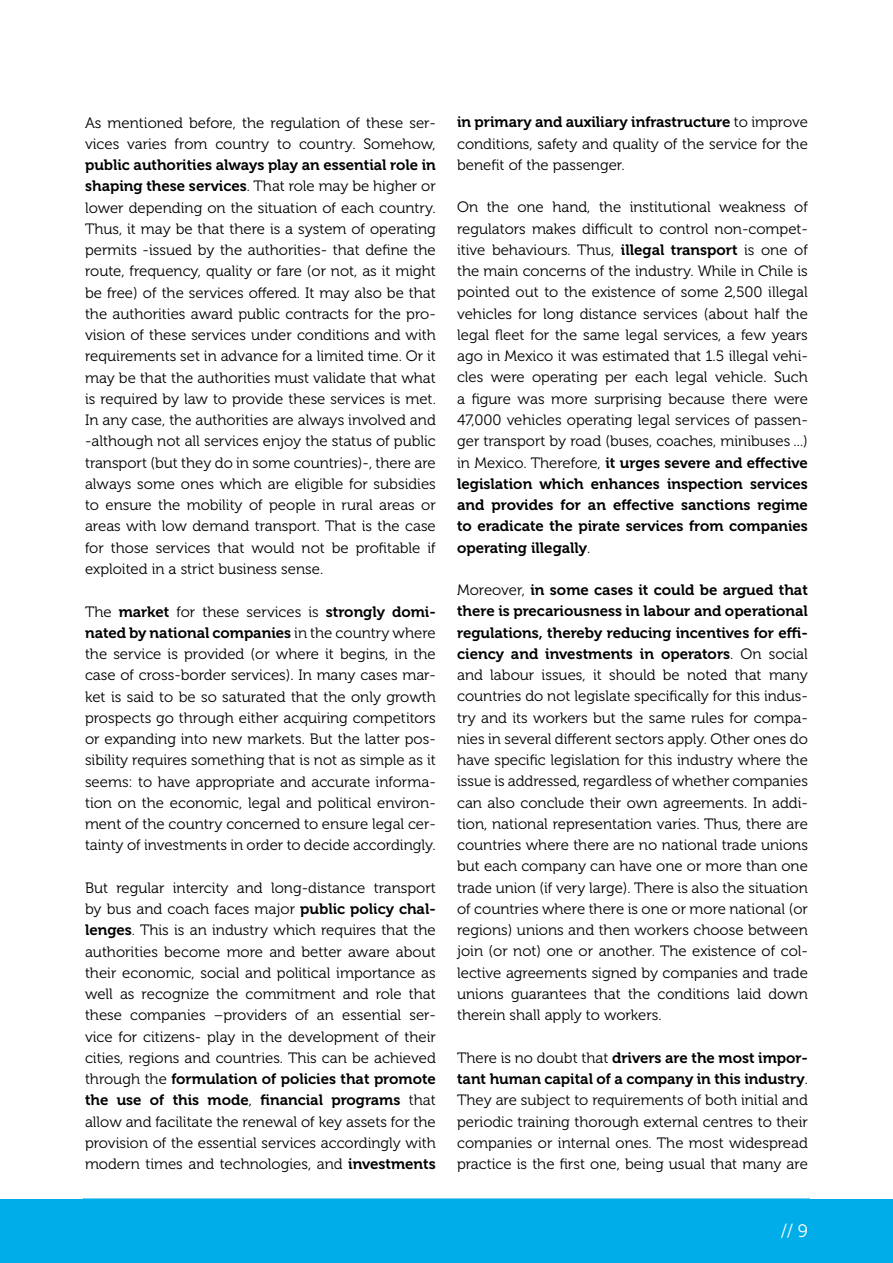
<style>
.page{position:relative;width:893px;height:1263px;background:#fff}
.page>*{position:absolute;margin:0;border:0;box-sizing:border-box;transform-origin:0 0}
.t1{font:18px "Museo 300";color:#fff}
.t2{font:15px/21.3px "Museo 300";color:#000;text-align:justify}
.t3{font:15px/21.3px "Museo 700";color:#000}
.s1{font-family:"Museo 700"}
.s2{font-family:"Museo 300"}
</style>
<div class="page">
<div style="left:0;top:1199px;width:893px;height:64px;background:#00ade8"></div>
<hr style="left:83px;top:1198px;width:727px;height:2px;background:#00ade8">
<p class="t2" style="left:85px;top:112px;width:352px">As mentioned before, the regulation of these ser&shy;vices varies from country to country. Somehow,</p>
<p class="t3" style="left:85px;top:154px;width:352px">public authorities always play an essential role in</p>
<p class="t2" style="left:85px;top:176px;width:352px"><span class="s1">shaping these services</span>. That role may be higher or lower depending on the situation of each country.<br>Thus, it may be that there is a system of operating permits -issued by the authorities- that define the route, frequency, quality or fare (or not, as it might be free) of the services offered. It may also be that the authorities award public contracts for the pro&shy;vision of these services under conditions and with requirements set in advance for a limited time. Or it may be that the authorities must validate that what is required by law to provide these services is met.<br>In any case, the authorities are always involved and -although not all services enjoy the status of public transport (but they do in some countries)-, there are always some ones which are eligible for subsidies to ensure the mobility of people in rural areas or areas with low demand transport. That is the case for those services that would not be profitable if exploited in a strict business sense.</p>
<p class="t2" style="left:85px;top:601px;width:352px">The <span class="s1">market</span> for these services is <span class="s1">strongly domi-</span></p>
<p class="t3" style="left:85px;top:622px;width:352px">nated by national companies <span class="s2">in the country where</span></p>
<p class="t2" style="left:85px;top:643px;width:352px">the service is provided (or where it begins, in the case of cross-border services). In many cases mar&shy;ket is said to be so saturated that the only growth prospects go through either acquiring competitors or expanding into new markets. But the latter pos&shy;sibility requires something that is not as simple as it seems: to have appropriate and accurate informa&shy;tion on the economic, legal and political environ&shy;ment of the country concerned to ensure legal cer&shy;tainty of investments in order to decide accordingly.</p>
<p class="t2" style="left:85px;top:877px;width:352px">But regular intercity and long-distance transport by bus and coach faces major <span class="s1">public policy chal&shy;lenges</span>. This is an industry which requires that the authorities become more and better aware about their economic, social and political importance as well as recognize the commitment and role that these companies –providers of an essential ser&shy;vice for citizens- play in the development of their cities, regions and countries. This can be achieved</p>
<p class="t3" style="left:85px;top:1068px;width:352px"><span class="s2">through the</span> formulation of policies that promote the use of this mode<span class="s2">,</span> financial programs <span class="s2">that</span></p>
<p class="t2" style="left:85px;top:1111px;width:352px">allow and facilitate the renewal of key assets for the provision of the essential services accordingly with modern times and technologies, and <span class="s1">investments</span></p>
<p class="t3" style="left:457px;top:112px;width:352px">in primary and auxiliary infrastructure <span class="s2">to improve</span></p>
<p class="t2" style="left:457px;top:133px;width:352px">conditions, safety and quality of the service for the benefit of the passenger.</p>
<p class="t2" style="left:457px;top:197px;width:352px">On the one hand, the institutional weakness of regulators makes difficult to control non-compet&shy;itive behaviours. Thus, <span class="s1">illegal transport</span> is one of the main concerns of the industry. While in Chile is pointed out to the existence of some 2,500 illegal vehicles for long distance services (about half the legal fleet for the same legal services, a few years ago in Mexico it was estimated that 1.5 illegal vehi&shy;cles were operating per each legal vehicle. Such a figure was more surprising because there were 47,000 vehicles operating legal services of passen&shy;ger transport by road (buses, coaches, minibuses ...)</p>
<p class="t3" style="left:457px;top:452px;width:352px;text-align:justify"><span class="s2">in Mexico. Therefore,</span> it urges severe and effective legislation which enhances inspection services and provides for an effective sanctions regime to eradicate the pirate services from companies operating illegally<span class="s2">.</span></p>
<p class="t3" style="left:457px;top:579px;width:352px;text-align:justify"><span class="s2">Moreover,</span> in some cases it could be argued that there is precariousness in labour and operational regulations, thereby reducing incentives for effi&shy;ciency and investments in operators<span class="s2">. On social</span></p>
<p class="t2" style="left:457px;top:665px;width:352px">and labour issues, it should be noted that many countries do not legislate specifically for this indus&shy;try and its workers but the same rules for compa&shy;nies in several different sectors apply. Other ones do have specific legislation for this industry where the issue is addressed, regardless of whether companies can also conclude their own agreements. In addi&shy;tion, national representation varies. Thus, there are countries where there are no national trade unions but each company can have one or more than one trade union (if very large). There is also the situation of countries where there is one or more national (or regions) unions and then workers choose between join (or not) one or another. The existence of col&shy;lective agreements signed by companies and trade unions guarantees that the conditions laid down therein shall apply to workers.</p>
<p class="t3" style="left:457px;top:1047px;width:352px"><span class="s2">There is no doubt that</span> drivers are the most impor&shy;tant human capital of a company in this industry<span class="s2">.</span></p>
<p class="t2" style="left:457px;top:1090px;width:352px">They are subject to requirements of both initial and periodic training thorough external centres to their companies or internal ones. The most widespread practice is the first one, being usual that many are</p>
<p class="t1" style="left:781px;top:1221px;width:28px">// 9</p>
</div>
